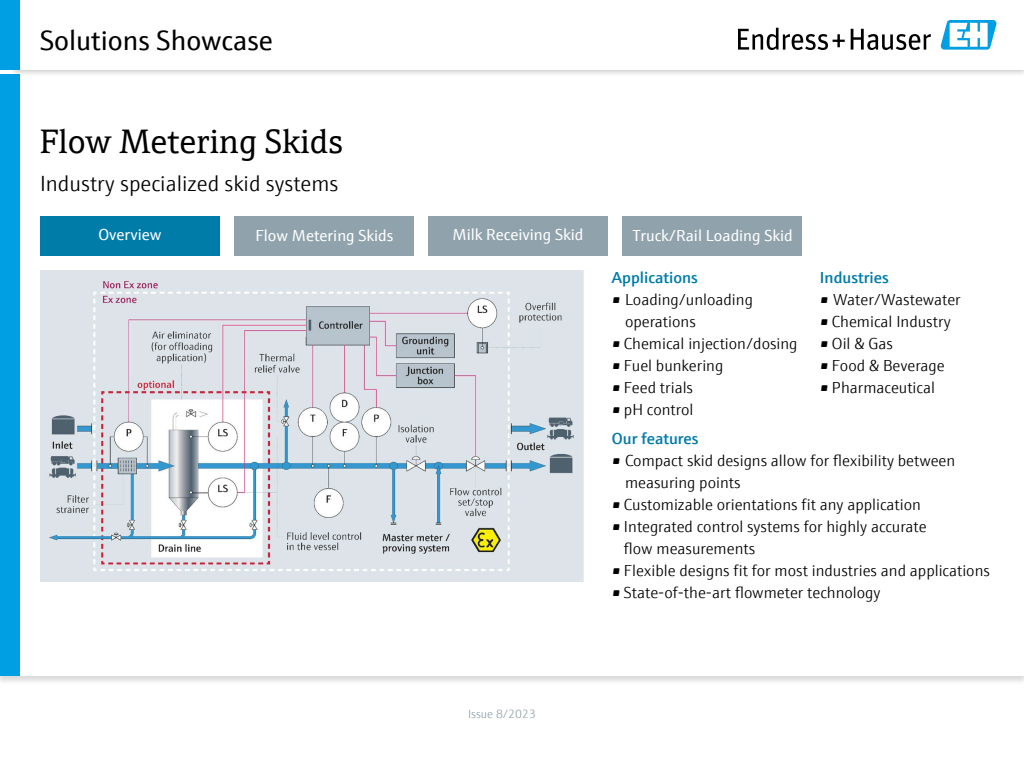
<style>
.page{position:relative;width:1024px;height:768px;background:#fff}
.page>*{position:absolute;margin:0;border:0;box-sizing:border-box;transform-origin:0 0}
.t1{font:34px "E+H Serif";color:#000}
.t2{font:28px "E+H Sans";color:#000}
.t3{font:300 22px "E+H Sans";color:#000}
.t4{font:300 16px/22px "E+H Sans";color:#000}
.t5{font:16px "E+H Sans";color:#fff}
.t6{font:600 16px "E+H Sans";color:#007ca9}
.t7{font:300 12px "E+H Sans";color:#90a2ac}
</style>
<div class="page">
<div style="left:0;top:665px;width:1024px;height:21px;background:#000;opacity:.15"></div>
<div style="left:0;top:666px;width:1024px;height:10px;background:#fff"></div>
<img style="left:41px;top:271px;width:542px;height:310px">
<div style="left:40px;top:216px;width:180px;height:40px;background:#007ca9"></div>
<div style="left:428px;top:216px;width:180px;height:40px;background:#90a2ac"></div>
<div style="left:234px;top:216px;width:180px;height:40px;background:#90a2ac"></div>
<div style="left:622px;top:216px;width:180px;height:40px;background:#90a2ac"></div>
<div style="left:9px;top:0;width:1015px;height:78px;background:#000;opacity:.2"></div>
<div style="left:15px;top:0;width:1009px;height:70px;background:#fff"></div>
<div style="left:0;top:0;width:20px;height:70px;background:#009fe3"></div>
<div style="left:0;top:74px;width:20px;height:602px;background:#009fe3"></div>
<svg style="left:738px;top:28px;width:107px;height:22px"></svg>
<svg style="left:851px;top:29px;width:80px;height:21px"></svg>
<svg style="left:940px;top:20px;width:56px;height:30px"></svg>
<h2 class="t2" style="left:40px;top:20px;width:235px">Solutions Showcase</h2>
<h1 class="t1" style="left:40px;top:116px;width:304px">Flow Metering Skids</h1>
<h3 class="t3" style="left:40px;top:167px;width:300px">Industry specialized skid systems</h3>
<p class="t5" style="left:98px;top:223px;width:65px">Overview</p>
<p class="t5" style="left:256px;top:223px;width:139px">Flow Metering Skids</p>
<p class="t5" style="left:453px;top:223px;width:132px">Milk Receiving Skid</p>
<p class="t5" style="left:632px;top:223px;width:162px">Truck/Rail Loading Skid</p>
<p class="t6" style="left:612px;top:265px;width:87px">Applications</p>
<p class="t4" style="left:625px;top:287px;width:129px;text-indent:-13px">• Loading/unloading operations</p>
<p class="t4" style="left:612px;top:331px;width:187px">• Chemical injection/dosing</p>
<p class="t4" style="left:612px;top:353px;width:113px">• Fuel bunkering</p>
<p class="t4" style="left:612px;top:375px;width:83px">• Feed trials</p>
<p class="t4" style="left:612px;top:397px;width:83px">• pH control</p>
<p class="t6" style="left:820px;top:265px;width:70px">Industries</p>
<p class="t4" style="left:820px;top:287px;width:142px">• Water/Wastewater</p>
<p class="t4" style="left:820px;top:309px;width:132px">• Chemical Industry</p>
<p class="t4" style="left:820px;top:331px;width:74px">• Oil &amp; Gas</p>
<p class="t4" style="left:820px;top:353px;width:126px">• Food &amp; Beverage</p>
<p class="t4" style="left:820px;top:375px;width:117px">• Pharmaceutical</p>
<p class="t7" style="left:468px;top:705px;width:69px">Issue 8/2023</p>
<p class="t6" style="left:612px;top:427px;width:88px">Our features</p>
<p class="t4" style="left:625px;top:449px;width:332px;text-indent:-13px">• Compact skid designs allow for flexibility between measuring points</p>
<p class="t4" style="left:612px;top:493px;width:310px">• Customizable orientations fit any application</p>
<p class="t4" style="left:624px;top:515px;width:304px;text-indent:-12px">• Integrated control systems for highly accurate flow measurements</p>
<p class="t4" style="left:612px;top:559px;width:379px">• Flexible designs fit for most industries and applications</p>
<p class="t4" style="left:612px;top:581px;width:270px">• State-of-the-art flowmeter technology</p>
</div>
